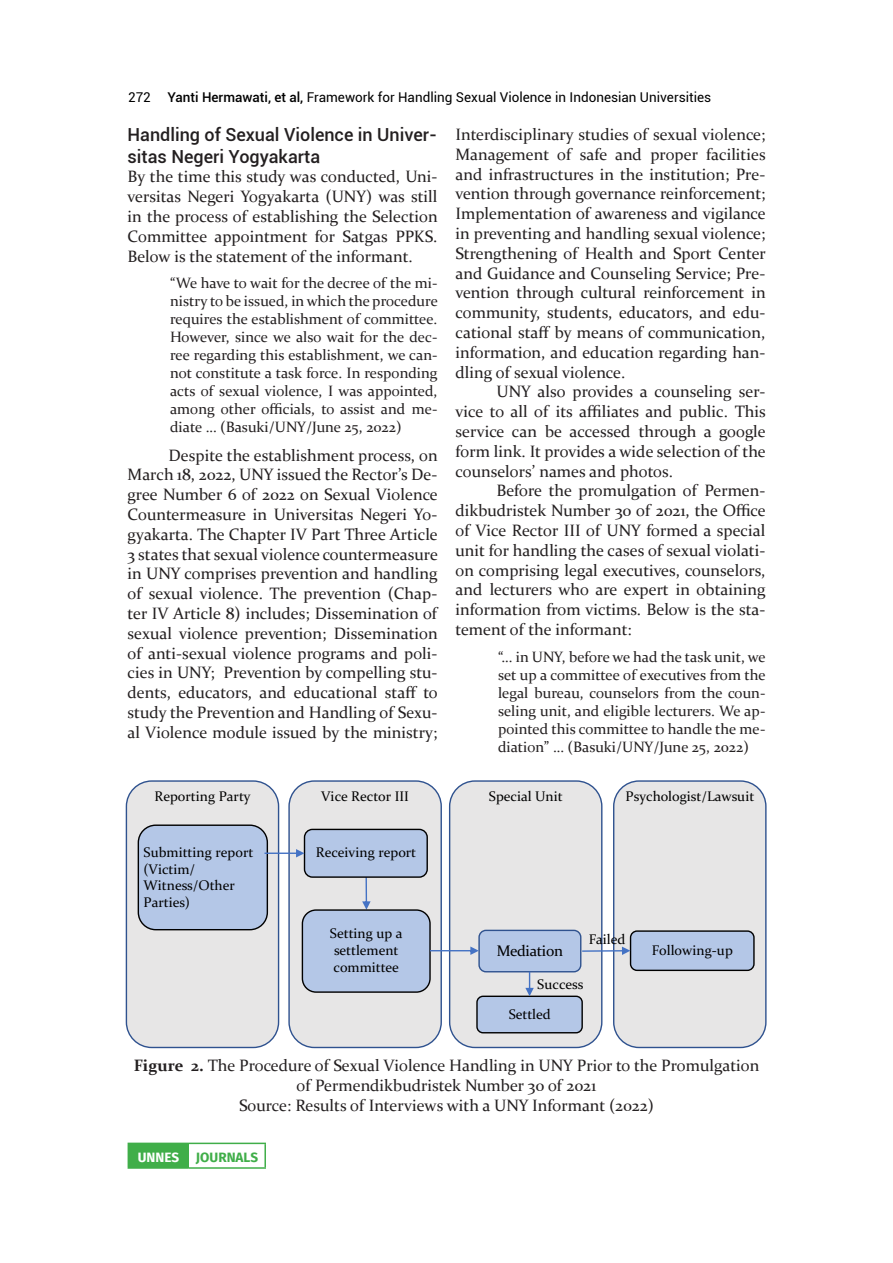
<style>
.page{position:relative;width:893px;height:1263px;background:#fff}
.page>*{position:absolute;margin:0;border:0;box-sizing:border-box;transform-origin:0 0}
.SubBab{font:500 18px/21.6px "Roboto";color:#231f20}
.ISI{font:16.5px/19.8px "Constantia";color:#231f20;text-align:justify}
.ISI_pertama{font:16.5px/19.8px "Constantia";color:#231f20;text-align:justify}
.KETERANGAN_TABEL_GAM{font:16.5px/19.8px "Constantia";color:#231f20;text-align:center}
.t1{font:15.45px "Constantia";letter-spacing:-.025em;color:#000}
.Kutipan{font:15px/18px "Constantia";color:#231f20;text-align:justify}
.t2{font:13.95px/16.8px "Constantia";color:#000}
.t3{font:13.5px "Roboto";color:#000}
.t4{font:700 13.5px "Fira Sans";color:#40ae49}
.s1{font-weight:500}
.s2{font-weight:700}
.s3{color:#fff}
</style>
<div class="page">
<div style="left:128px;top:1143px;width:61px;height:25px;background:#40ae49"></div>
<hr style="left:128px;top:1142px;width:61px;height:2px;background:#40ae49">
<hr style="left:189px;top:1142px;width:77px;height:2px;background:#40ae49">
<hr style="left:264px;top:1144px;width:2px;height:23px;background:#40ae49">
<hr style="left:128px;top:1167px;width:61px;height:2px;background:#40ae49">
<hr style="left:189px;top:1167px;width:77px;height:2px;background:#40ae49">
<div style="left:126px;top:781px;width:153px;height:266px;background:#e7e6e6;border-radius:25px"></div>
<div style="left:126px;top:780px;width:153px;height:268px;border:1px solid #2f528f;border-radius:25px"></div>
<div style="left:289px;top:781px;width:152px;height:266px;background:#e7e6e6;border-radius:25px"></div>
<div style="left:288px;top:780px;width:154px;height:268px;border:1px solid #2f528f;border-radius:25px"></div>
<div style="left:450px;top:781px;width:152px;height:266px;background:#e7e6e6;border-radius:25px"></div>
<div style="left:449px;top:780px;width:153px;height:268px;border:1px solid #2f528f;border-radius:25px"></div>
<div style="left:614px;top:781px;width:152px;height:266px;background:#e7e6e6;border-radius:25px"></div>
<div style="left:613px;top:780px;width:154px;height:268px;border:1px solid #2f528f;border-radius:25px"></div>
<div style="left:138px;top:825px;width:129px;height:105px;background:#b4c7e7;border-radius:17px"></div>
<div style="left:138px;top:824px;width:130px;height:106px;border:1px solid #000;border-radius:17px"></div>
<div style="left:477px;top:996px;width:105px;height:37px;background:#b4c7e7;border-radius:6px"></div>
<div style="left:476px;top:995px;width:107px;height:38px;border:1px solid #000;border-radius:6px"></div>
<svg style="left:362px;top:878px;width:9px;height:31px"></svg>
<div style="left:304px;top:829px;width:123px;height:48px;background:#b4c7e7;border-radius:8px"></div>
<div style="left:304px;top:829px;width:124px;height:49px;border:1px solid #000;border-radius:8px"></div>
<div style="left:302px;top:910px;width:128px;height:82px;background:#b4c7e7;border-radius:14px"></div>
<div style="left:302px;top:909px;width:129px;height:84px;border:1px solid #000;border-radius:14px"></div>
<div style="left:479px;top:930px;width:102px;height:42px;background:#b4c7e7;border-radius:7px"></div>
<div style="left:478px;top:930px;width:103px;height:42px;border:1px solid #2f528f;border-radius:7px"></div>
<svg style="left:265px;top:849px;width:39px;height:8px"></svg>
<div style="left:630px;top:931px;width:124px;height:39px;background:#b4c7e7;border-radius:7px"></div>
<div style="left:630px;top:930px;width:125px;height:41px;border:1px solid #000;border-radius:7px"></div>
<svg style="left:582px;top:946px;width:48px;height:9px"></svg>
<svg style="left:430px;top:946px;width:49px;height:9px"></svg>
<svg style="left:525px;top:972px;width:9px;height:24px"></svg>
<p class="t3" style="left:128px;top:88px;width:585px">272 <span class="s1">Yanti Hermawati, et al,</span> Framework for Handling Sexual Violence in Indonesian Universities</p>
<p class="SubBab" style="left:128px;top:123px;width:311px">Handling of Sexual Violence in Univer&shy;sitas Negeri Yogyakarta</p>
<p class="ISI_pertama" style="left:128px;top:166px;width:312px">By the time this study was conducted, Uni&shy;versitas Negeri Yogyakarta (UNY) was still in the process of establishing the Selection Committee appointment for Satgas PPKS.<br>Below is the statement of the informant.</p>
<p class="Kutipan" style="left:170px;top:273px;width:269px">“We have to wait for the decree of the mi&shy;nistry to be issued, in which the procedure requires the establishment of committee.<br>However, since we also wait for the dec&shy;ree regarding this establishment, we can&shy;not constitute a task force. In responding acts of sexual violence, I was appointed, among other officials, to assist and me&shy;diate … (Basuki/UNY/June 25, 2022)</p>
<p class="ISI" style="left:128px;top:444px;width:312px;text-indent:41px">Despite the establishment process, on March 18, 2022, UNY issued the Rector’s De&shy;gree Number 6 of 2022 on Sexual Violence Countermeasure in Universitas Negeri Yo&shy;gyakarta. The Chapter IV Part Three Article 3 states that sexual violence countermeasure in UNY comprises prevention and handling of sexual violence. The prevention (Chap&shy;ter IV Article 8) includes; Dissemination of sexual violence prevention; Dissemination of anti-sexual violence programs and poli&shy;cies in UNY; Prevention by compelling stu&shy;dents, educators, and educational staff to study the Prevention and Handling of Sexu&shy;al Violence module issued by the ministry;</p>
<p class="ISI" style="left:455px;top:124px;width:312px">Interdisciplinary studies of sexual violence; Management of safe and proper facilities and infrastructures in the institution; Pre&shy;vention through governance reinforcement; Implementation of awareness and vigilance in preventing and handling sexual violence; Strengthening of Health and Sport Center and Guidance and Counseling Service; Pre&shy;vention through cultural reinforcement in community, students, educators, and edu&shy;cational staff by means of communication, information, and education regarding han&shy;dling of sexual violence.</p>
<p class="ISI" style="left:455px;top:381px;width:312px;text-indent:41px">UNY also provides a counseling ser&shy;vice to all of its affiliates and public. This service can be accessed through a google form link. It provides a wide selection of the counselors’ names and photos.</p>
<p class="ISI" style="left:455px;top:480px;width:312px;text-indent:41px">Before the promulgation of Permen&shy;dikbudristek Number 30 of 2021, the Office of Vice Rector III of UNY formed a special unit for handling the cases of sexual violati&shy;on comprising legal executives, counselors, and lecturers who are expert in obtaining information from victims. Below is the sta&shy;tement of the informant:</p>
<p class="Kutipan" style="left:498px;top:647px;width:269px">“… in UNY, before we had the task unit, we set up a committee of executives from the legal bureau, counselors from the coun&shy;seling unit, and eligible lecturers. We ap&shy;pointed this committee to handle the me&shy;diation” … (Basuki/UNY/June 25, 2022)</p>
<p class="t2" style="left:154px;top:787px;width:98px">Reporting Party</p>
<p class="t2" style="left:321px;top:787px;width:89px">Vice Rector III</p>
<p class="t2" style="left:489px;top:787px;width:75px">Special Unit</p>
<p class="t2" style="left:625px;top:787px;width:130px">Psychologist/Lawsuit</p>
<p class="t2" style="left:143px;top:843px;width:111px">Submitting report (Victim/<br>Witness/Other<br>Parties)</p>
<p class="t2" style="left:316px;top:844px;width:102px">Receiving report</p>
<p class="t2" style="left:330px;top:924px;width:74px">Setting up a settlement committee</p>
<p class="t2" style="left:589px;top:930px;width:38px">Failed</p>
<p class="t1" style="left:497px;top:940px;width:68px">Mediation</p>
<p class="t2" style="left:652px;top:941px;width:83px">Following-up</p>
<p class="t2" style="left:537px;top:975px;width:48px">Success</p>
<p class="t2" style="left:509px;top:1005px;width:44px">Settled</p>
<p class="KETERANGAN_TABEL_GAM" style="left:134px;top:1055px;width:627px"><span class="s2">Figure 2.</span> The Procedure of Sexual Violence Handling in UNY Prior to the Promulgation of Permendikbudristek Number 30 of 2021</p>
<p class="KETERANGAN_TABEL_GAM" style="left:239px;top:1094px;width:416px">Source: Results of Interviews with a UNY Informant (2022)</p>
<p class="t4" style="left:138px;top:1146px;width:122px"><span class="s3">UNNES</span> JOURNALS</p>
</div>
